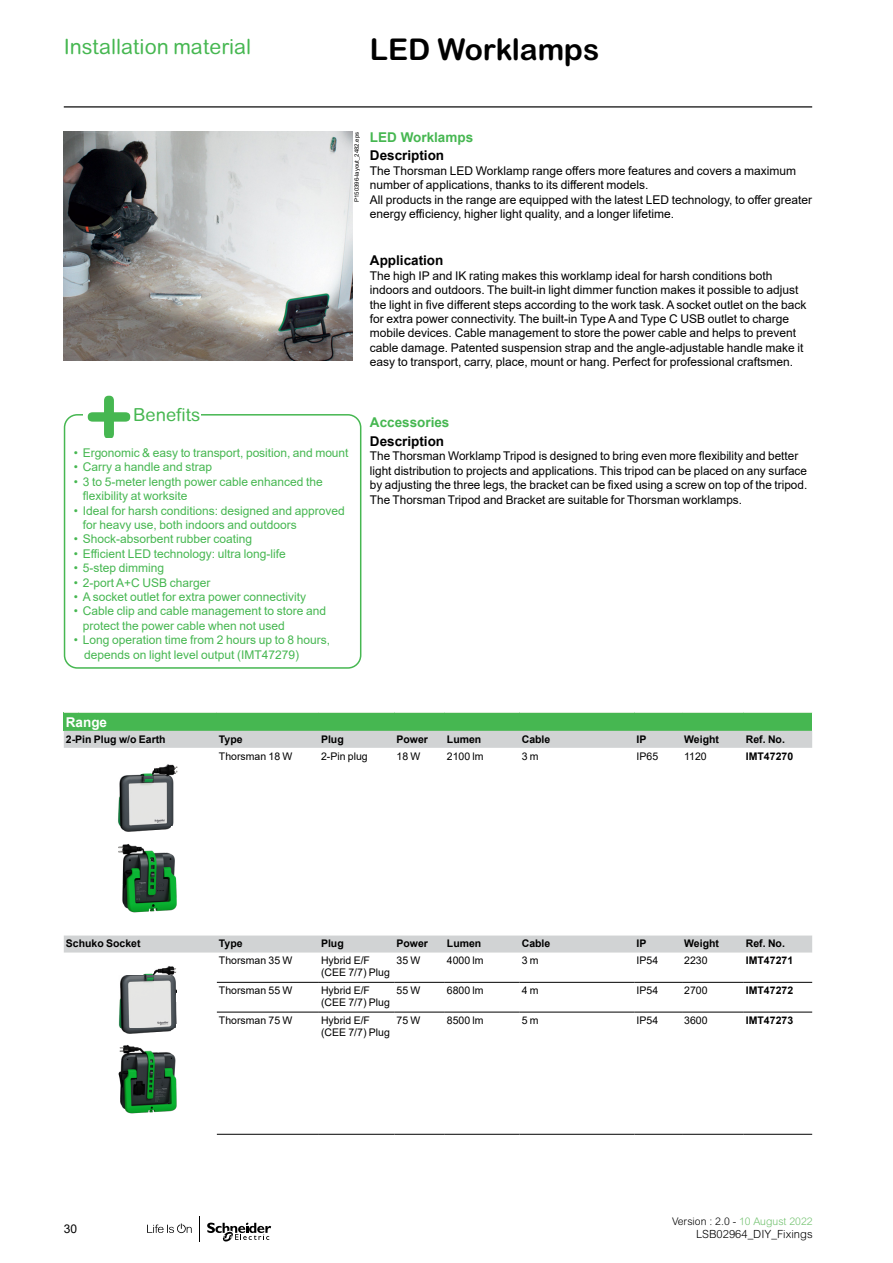
<style>
.page{position:relative;width:893px;height:1263px;background:#fff}
.page>*{position:absolute;margin:0;border:0;box-sizing:border-box;transform-origin:0 0}
.t1{font:700 30px "Arial Rounded MT Pro";color:#000}
.t2{font:21px "Arial Rounded MT Pro";color:#46b751}
.t3{font:18px "Arial Rounded MT Pro";color:#46b751}
.t4{font:700 13.5px "Arial";color:#000}
.t5{font:700 13.5px "Arial";color:#46b751}
.t6{font:700 13.5px "Arial";color:#fff}
.t7{font:12px/14.4px "Arial";color:#000}
.t8{font:12px/14.4px "Arial";color:#46b751}
.t9{font:300 11.25px "Arial Rounded MT Pro";color:#000}
.t10{font:10.5px/12px "Arial";color:#000}
.t11{font:700 10.5px "Arial";color:#000}
.t12{font:300 10.5px "Arial Rounded MT Pro";color:#000}
.t13{font:6px "Arial";color:#000}
.s1{color:#73c270}
</style>
<div class="page">
<svg style="left:147px;top:1223px;width:45px;height:10px"></svg>
<svg style="left:207px;top:1222px;width:64px;height:20px"></svg>
<svg style="left:199px;top:1216px;width:1px;height:26px"></svg>
<hr style="left:64px;top:106px;width:748px;height:1px;background:#000">
<img style="left:64px;top:132px;width:289px;height:229px">
<div style="left:64px;top:414px;width:297px;height:255px;border:2px solid #46b751;border-radius:13px"></div>
<div style="left:83px;top:395px;width:50px;height:43px;background:#fff"></div>
<svg style="left:88px;top:396px;width:42px;height:42px"></svg>
<div style="left:133px;top:407px;width:68px;height:16px;background:#fff"></div>
<div style="left:64px;top:712px;width:748px;height:19px;background:#46b751"></div>
<svg style="left:64px;top:731px;width:748px;height:221px"></svg>
<svg style="left:64px;top:712px;width:14px;height:1px"></svg>
<hr style="left:78px;top:712px;width:139px;height:1px;background:#daedd6">
<hr style="left:217px;top:712px;width:102px;height:1px;background:#daedd6">
<hr style="left:319px;top:712px;width:75px;height:1px;background:#daedd6">
<hr style="left:394px;top:712px;width:51px;height:1px;background:#daedd6">
<hr style="left:445px;top:712px;width:75px;height:1px;background:#daedd6">
<hr style="left:520px;top:712px;width:114px;height:1px;background:#daedd6">
<hr style="left:634px;top:712px;width:48px;height:1px;background:#daedd6">
<hr style="left:682px;top:712px;width:62px;height:1px;background:#daedd6">
<hr style="left:744px;top:712px;width:68px;height:1px;background:#daedd6">
<hr style="left:319px;top:1134px;width:75px;height:1px;background:#000">
<hr style="left:394px;top:1134px;width:51px;height:1px;background:#000">
<hr style="left:445px;top:1134px;width:75px;height:1px;background:#000">
<hr style="left:520px;top:1134px;width:114px;height:1px;background:#000">
<hr style="left:634px;top:1134px;width:48px;height:1px;background:#000">
<hr style="left:682px;top:1134px;width:62px;height:1px;background:#000">
<hr style="left:744px;top:1134px;width:68px;height:1px;background:#000">
<hr style="left:217px;top:982px;width:102px;height:1px;background:#000">
<hr style="left:319px;top:982px;width:75px;height:1px;background:#000">
<hr style="left:394px;top:982px;width:51px;height:1px;background:#000">
<hr style="left:445px;top:982px;width:75px;height:1px;background:#000">
<hr style="left:520px;top:982px;width:114px;height:1px;background:#000">
<hr style="left:634px;top:982px;width:48px;height:1px;background:#000">
<hr style="left:682px;top:982px;width:62px;height:1px;background:#000">
<hr style="left:744px;top:982px;width:68px;height:1px;background:#000">
<hr style="left:217px;top:1012px;width:102px;height:1px;background:#000">
<hr style="left:319px;top:1012px;width:75px;height:1px;background:#000">
<hr style="left:394px;top:1012px;width:51px;height:1px;background:#000">
<hr style="left:445px;top:1012px;width:75px;height:1px;background:#000">
<hr style="left:520px;top:1012px;width:114px;height:1px;background:#000">
<hr style="left:634px;top:1012px;width:48px;height:1px;background:#000">
<hr style="left:682px;top:1012px;width:62px;height:1px;background:#000">
<hr style="left:744px;top:1012px;width:68px;height:1px;background:#000">
<hr style="left:217px;top:1134px;width:102px;height:1px;background:#000">
<img style="left:110px;top:761px;width:66px;height:66px">
<img style="left:176px;top:761px;width:9px;height:75px">
<img style="left:110px;top:827px;width:62px;height:9px">
<svg style="left:172px;top:827px;width:4px;height:9px"></svg>
<img style="left:110px;top:840px;width:75px;height:75px">
<img style="left:118px;top:966px;width:58px;height:62px">
<img style="left:176px;top:989px;width:1px;height:35px">
<img style="left:120px;top:1028px;width:52px;height:6px">
<svg style="left:172px;top:1024px;width:4px;height:6px"></svg>
<img style="left:118px;top:1045px;width:59px;height:69px">
<h2 class="t2" style="left:64px;top:34px;width:189px">Installation material</h2>
<h1 class="t1" style="left:370px;top:32px;width:231px">LED Worklamps</h1>
<p class="t13" style="left:353px;top:202px;width:72px;rotate:-90deg">P150396-layout_2482.eps</p>
<p class="t5" style="left:370px;top:127px;width:105px">LED Worklamps</p>
<p class="t4" style="left:370px;top:146px;width:76px">Description</p>
<p class="t7" style="left:370px;top:163px;width:444px">The Thorsman LED Worklamp range offers more features and covers a maximum number of applications, thanks to its different models.<br>All products in the range are equipped with the latest LED technology, to offer greater energy efficiency, higher light quality, and a longer lifetime.</p>
<p class="t4" style="left:370px;top:251px;width:75px">Application</p>
<p class="t7" style="left:370px;top:268px;width:438px">The high IP and IK rating makes this worklamp ideal for harsh conditions both indoors and outdoors. The built-in light dimmer function makes it possible to adjust the light in five different steps according to the work task. A socket outlet on the back for extra power connectivity. The built-in Type A and Type C USB outlet to charge mobile devices. Cable management to store the power cable and helps to prevent cable damage. Patented suspension strap and the angle-adjustable handle make it easy to transport, carry, place, mount or hang. Perfect for professional craftsmen.</p>
<h3 class="t3" style="left:133px;top:404px;width:69px">Benefits</h3>
<p class="t8" style="left:74px;top:446px;width:276px">• Ergonomic &amp; easy to transport, position, and mount</p>
<p class="t8" style="left:74px;top:460px;width:140px">• Carry a handle and strap</p>
<p class="t8" style="left:83px;top:474px;width:242px;text-indent:-9px">• 3 to 5-meter length power cable enhanced the flexibility at worksite</p>
<p class="t8" style="left:83px;top:503px;width:264px;text-indent:-9px">• Ideal for harsh conditions: designed and approved for heavy use, both indoors and outdoors</p>
<p class="t8" style="left:74px;top:532px;width:180px">• Shock-absorbent rubber coating</p>
<p class="t8" style="left:74px;top:546px;width:214px">• Efficient LED technology: ultra long-life</p>
<p class="t8" style="left:74px;top:561px;width:92px">• 5-step dimming</p>
<p class="t8" style="left:74px;top:575px;width:138px">• 2-port A+C USB charger</p>
<p class="t8" style="left:74px;top:590px;width:234px">• A socket outlet for extra power connectivity</p>
<p class="t8" style="left:83px;top:604px;width:245px;text-indent:-9px">• Cable clip and cable management to store and protect the power cable when not used</p>
<p class="t8" style="left:84px;top:633px;width:247px;text-indent:-10px">• Long operation time from 2 hours up to 8 hours, depends on light level output (IMT47279)</p>
<p class="t5" style="left:370px;top:413px;width:81px">Accessories</p>
<p class="t4" style="left:370px;top:432px;width:76px">Description</p>
<p class="t7" style="left:370px;top:449px;width:439px">The Thorsman Worklamp Tripod is designed to bring even more flexibility and better light distribution to projects and applications. This tripod can be placed on any surface by adjusting the three legs, the bracket can be fixed using a screw on top of the tripod.<br>The Thorsman Tripod and Bracket are suitable for Thorsman worklamps.</p>
<p class="t6" style="left:66px;top:712px;width:43px">Range</p>
<p class="t11" style="left:66px;top:732px;width:101px">2-Pin Plug w/o Earth</p>
<p class="t11" style="left:219px;top:732px;width:25px">Type</p>
<p class="t11" style="left:321px;top:732px;width:24px">Plug</p>
<p class="t11" style="left:396px;top:732px;width:33px">Power</p>
<p class="t11" style="left:447px;top:732px;width:36px">Lumen</p>
<p class="t11" style="left:522px;top:732px;width:30px">Cable</p>
<p class="t11" style="left:637px;top:732px;width:11px">IP</p>
<p class="t11" style="left:684px;top:732px;width:36px">Weight</p>
<p class="t11" style="left:746px;top:732px;width:41px">Ref. No.</p>
<p class="t10" style="left:219px;top:750px;width:75px">Thorsman 18 W</p>
<p class="t10" style="left:321px;top:750px;width:48px">2-Pin plug</p>
<p class="t10" style="left:396px;top:750px;width:25px">18 W</p>
<p class="t10" style="left:447px;top:750px;width:38px">2100 lm</p>
<p class="t10" style="left:522px;top:750px;width:18px">3 m</p>
<p class="t10" style="left:637px;top:750px;width:23px">IP65</p>
<p class="t10" style="left:684px;top:750px;width:24px">1120</p>
<p class="t11" style="left:746px;top:749px;width:49px">IMT47270</p>
<p class="t11" style="left:66px;top:936px;width:76px">Schuko Socket</p>
<p class="t11" style="left:219px;top:936px;width:25px">Type</p>
<p class="t11" style="left:321px;top:936px;width:24px">Plug</p>
<p class="t11" style="left:396px;top:936px;width:33px">Power</p>
<p class="t11" style="left:447px;top:936px;width:36px">Lumen</p>
<p class="t11" style="left:522px;top:936px;width:30px">Cable</p>
<p class="t11" style="left:637px;top:936px;width:11px">IP</p>
<p class="t11" style="left:684px;top:936px;width:36px">Weight</p>
<p class="t11" style="left:746px;top:936px;width:41px">Ref. No.</p>
<p class="t10" style="left:219px;top:955px;width:75px">Thorsman 35 W</p>
<p class="t10" style="left:321px;top:955px;width:70px">Hybrid E/F (CEE 7/7) Plug</p>
<p class="t10" style="left:396px;top:955px;width:25px">35 W</p>
<p class="t10" style="left:447px;top:955px;width:38px">4000 lm</p>
<p class="t10" style="left:522px;top:955px;width:18px">3 m</p>
<p class="t10" style="left:637px;top:955px;width:23px">IP54</p>
<p class="t10" style="left:684px;top:955px;width:25px">2230</p>
<p class="t11" style="left:746px;top:953px;width:49px">IMT47271</p>
<p class="t10" style="left:219px;top:984px;width:75px">Thorsman 55 W</p>
<p class="t10" style="left:321px;top:984px;width:70px">Hybrid E/F (CEE 7/7) Plug</p>
<p class="t10" style="left:396px;top:984px;width:25px">55 W</p>
<p class="t10" style="left:447px;top:984px;width:38px">6800 lm</p>
<p class="t10" style="left:522px;top:984px;width:18px">4 m</p>
<p class="t10" style="left:637px;top:984px;width:23px">IP54</p>
<p class="t10" style="left:684px;top:984px;width:25px">2700</p>
<p class="t11" style="left:746px;top:983px;width:49px">IMT47272</p>
<p class="t10" style="left:219px;top:1014px;width:75px">Thorsman 75 W</p>
<p class="t10" style="left:321px;top:1014px;width:70px">Hybrid E/F (CEE 7/7) Plug</p>
<p class="t10" style="left:396px;top:1014px;width:25px">75 W</p>
<p class="t10" style="left:447px;top:1014px;width:38px">8500 lm</p>
<p class="t10" style="left:522px;top:1014px;width:18px">5 m</p>
<p class="t10" style="left:637px;top:1014px;width:23px">IP54</p>
<p class="t10" style="left:684px;top:1014px;width:25px">3600</p>
<p class="t11" style="left:746px;top:1013px;width:49px">IMT47273</p>
<p class="t7" style="left:64px;top:1221px;width:15px">30</p>
<p class="t12" style="left:672px;top:1215px;width:142px">Version : 2.0 - <span class="s1">10 August 2022</span></p>
<p class="t9" style="left:696px;top:1228px;width:118px">LSB02964_DIY_Fixings</p>
</div>
